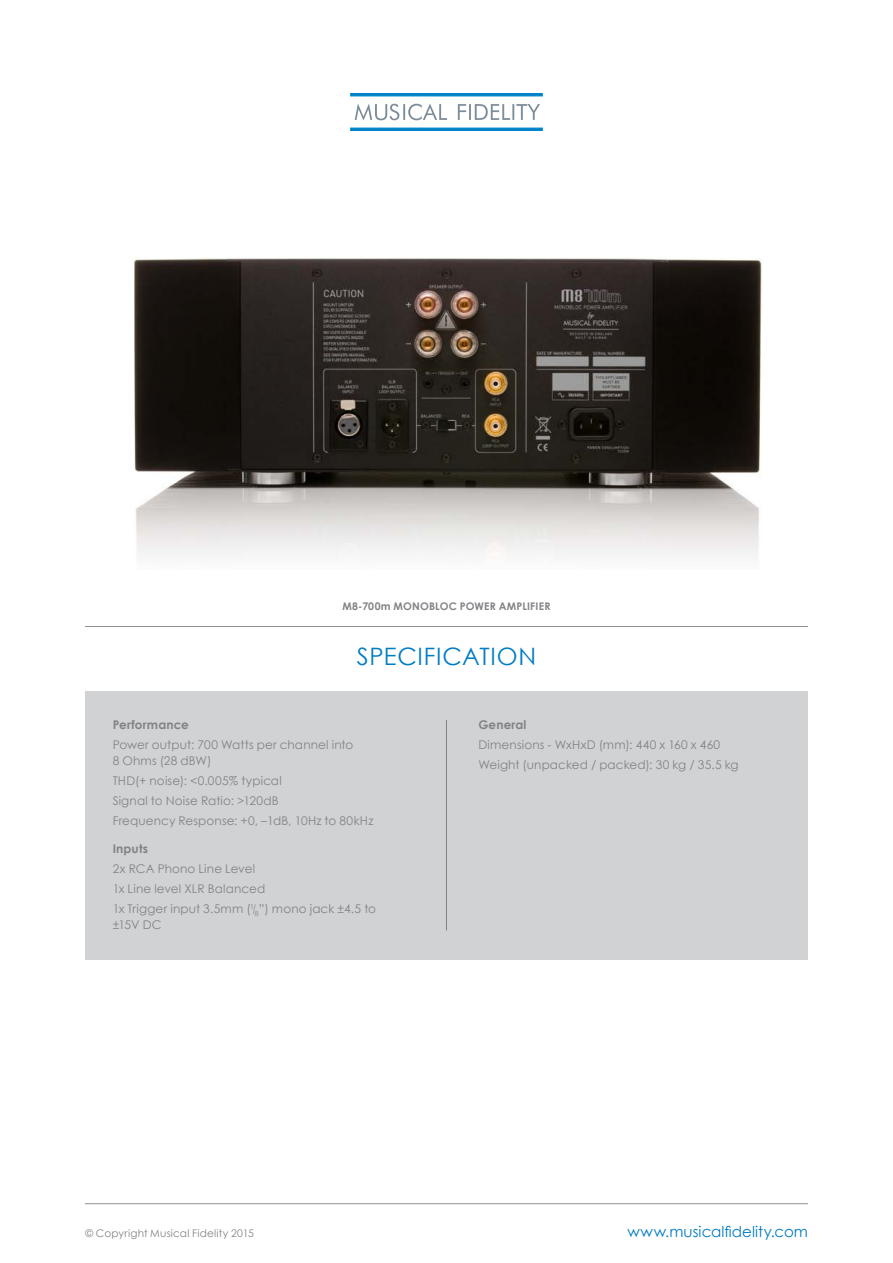
<style>
.page{position:relative;width:893px;height:1263px;background:#fff}
.page>*{position:absolute;margin:0;border:0;box-sizing:border-box;transform-origin:0 0}
.t1{font:24px "Century Gothic";letter-spacing:.03em;color:#007cc2}
.t2{font:15px "Century Gothic";letter-spacing:.005em;color:#007cc2}
.Spec_body-copy{font:12px/15.8px "Century Gothic";letter-spacing:.01em;color:#818386}
.Specs_Title{font:700 12px "Century Gothic";letter-spacing:.01em;color:#818386}
.t3{font:700 10.5px "Century Gothic";letter-spacing:.015em;color:#818386}
.t4{font:10.5px "Century Gothic";letter-spacing:.02em;color:#818386}
.s1{font-style:italic}
</style>
<div class="page">
<svg style="left:355px;top:103px;width:185px;height:18px"></svg>
<hr style="left:350px;top:128px;width:193px;height:3px;background:#0084ca">
<hr style="left:350px;top:93px;width:193px;height:3px;background:#0084ca">
<div style="left:85px;top:691px;width:723px;height:268px;background:#d1d2d4"></div>
<hr style="left:85px;top:1203px;width:723px;height:1px;background:#8f9194">
<hr style="left:446px;top:720px;width:1px;height:210px;background:#818386">
<hr style="left:85px;top:626px;width:723px;height:1px;background:#8f9194">
<img style="left:133px;top:258px;width:629px;height:300px">
<p class="t3" style="left:342px;top:600px;width:210px">M8-700m MONOBLOC POWER AMPLIFIER</p>
<p class="t1" style="left:357px;top:641px;width:181px">SPECIFICATION</p>
<p class="Specs_Title" style="left:113px;top:717px;width:78px">Performance</p>
<p class="Spec_body-copy" style="left:113px;top:736px;width:242px">Power output: 700 Watts per channel into<br>8 Ohms (28 dBW)</p>
<p class="Spec_body-copy" style="left:113px;top:772px;width:171px">THD(+ noise): &lt;0.005% typical</p>
<p class="Spec_body-copy" style="left:113px;top:792px;width:167px">Signal to Noise Ratio: &gt;120dB</p>
<p class="Spec_body-copy" style="left:113px;top:812px;width:262px">Frequency Response: +0, –1dB, 10Hz to 80kHz</p>
<p class="Specs_Title" style="left:113px;top:841px;width:37px">Inputs</p>
<p class="Spec_body-copy" style="left:113px;top:861px;width:144px">2x RCA Phono Line Level</p>
<p class="Spec_body-copy" style="left:113px;top:881px;width:154px">1x Line level XLR Balanced</p>
<p class="Spec_body-copy" style="left:113px;top:901px;width:265px">1x Trigger input 3.5mm (<sup>1</sup><span class="s1">/</span><sub>8</sub>”) mono jack ±4.5 to ±15V DC</p>
<p class="Specs_Title" style="left:478px;top:717px;width:50px">General</p>
<p class="Spec_body-copy" style="left:478px;top:736px;width:243px">Dimensions - WxHxD (mm): 440 x 160 x 460</p>
<p class="Spec_body-copy" style="left:478px;top:756px;width:262px">Weight (unpacked / packed): 30 kg / 35.5 kg</p>
<p class="t4" style="left:85px;top:1227px;width:170px">© Copyright Musical Fidelity 2015</p>
<p class="t2" style="left:627px;top:1222px;width:182px">www.musicalfidelity.com</p>
</div>
